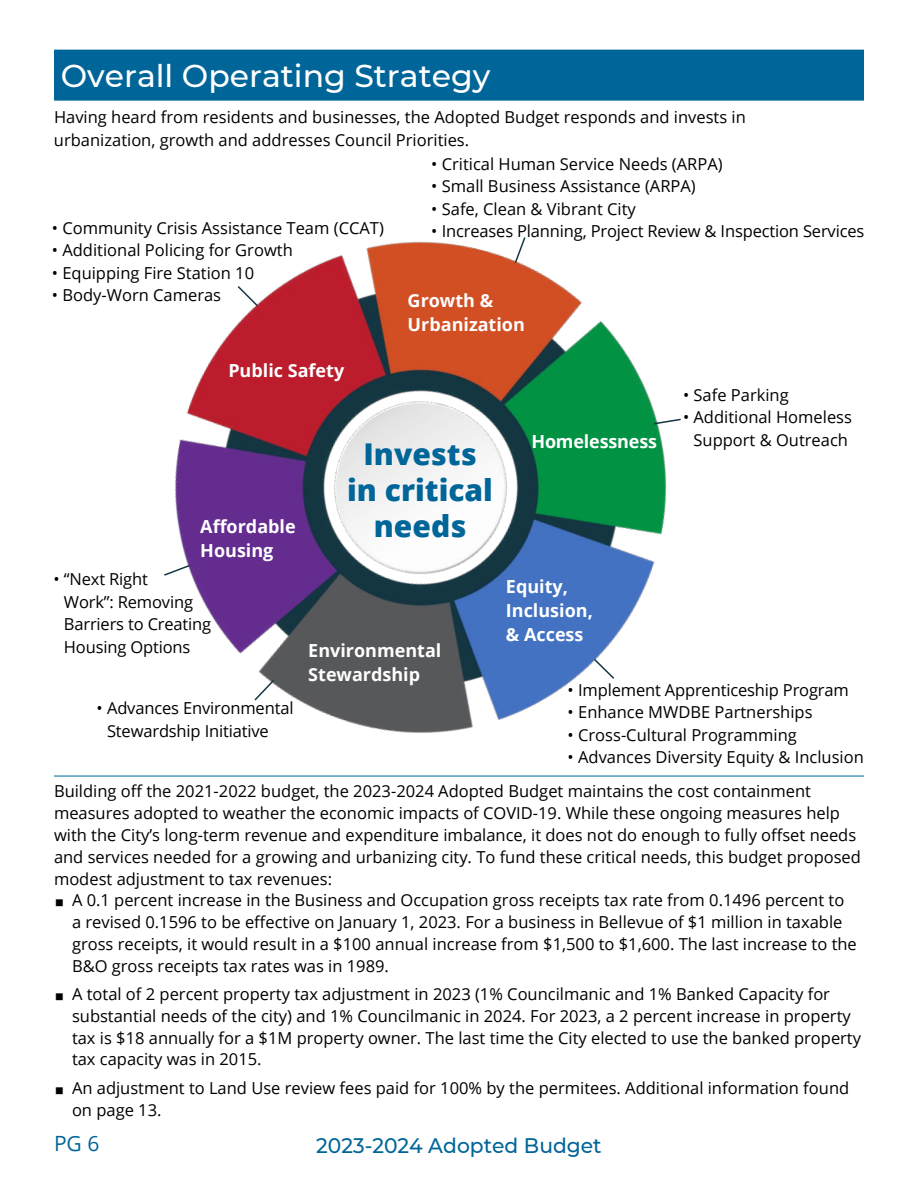
<style>
.page{position:relative;width:918px;height:1188px;background:#fff}
.page>*{position:absolute;margin:0;border:0;box-sizing:border-box;transform-origin:0 0}
.overall_text{font:500 31.5px "Montserrat";color:#fff}
.numbers_in_panview{font:800 30px "Open Sans";color:#006598}
.t1{font:500 21px "Montserrat";color:#006598}
.t2{font:21px "Open Sans";color:#006598}
.white_label{font:700 18px/24px "Open Sans";color:#fff}
.overall_text-2{font:16.5px/22.5px "Open Sans";color:#000}
.s1{font-style:inherit}
</style>
<div class="page">
<div style="left:54px;top:50px;width:810px;height:51px;background:#006598"></div>
<img style="left:175px;top:241px;width:492px;height:492px">
<svg style="left:236px;top:284px;width:23px;height:24px"></svg>
<svg style="left:164px;top:564px;width:28px;height:13px"></svg>
<svg style="left:592px;top:657px;width:24px;height:23px"></svg>
<svg style="left:253px;top:678px;width:23px;height:24px"></svg>
<svg style="left:513px;top:237px;width:14px;height:28px"></svg>
<svg style="left:652px;top:418px;width:29px;height:7px"></svg>
<hr style="left:54px;top:775px;width:810px;height:2px;background:#4e9ebc">
<p class="overall_text" style="left:61px;top:54px;width:431px">Overall Operating Strategy</p>
<p class="overall_text-2" style="left:54px;top:105px;width:693px">Having heard from residents and businesses, the <span class="s1">Adopted</span> Budget responds and invests in urbanization, growth and addresses Council Priorities.</p>
<p class="overall_text-2" style="left:52px;top:216px;width:334px">• Community Crisis Assistance Team (CCAT)</p>
<p class="overall_text-2" style="left:52px;top:239px;width:242px">• Additional Policing for Growth</p>
<p class="overall_text-2" style="left:52px;top:261px;width:204px">• Equipping Fire Station 10</p>
<p class="overall_text-2" style="left:52px;top:284px;width:171px">• Body-Worn Cameras</p>
<p class="white_label" style="left:228px;top:358px;width:117px">Public Safety</p>
<p class="overall_text-2" style="left:431px;top:152px;width:293px">• Critical Human Service Needs (ARPA)</p>
<p class="overall_text-2" style="left:431px;top:175px;width:266px">• Small Business Assistance (ARPA)</p>
<p class="overall_text-2" style="left:431px;top:197px;width:206px">• Safe, Clean &amp; Vibrant City</p>
<p class="overall_text-2" style="left:431px;top:220px;width:435px">• Increases Planning, Project Review &amp; Inspection Services</p>
<p class="white_label" style="left:408px;top:288px;width:87px">Growth &amp;</p>
<p class="white_label" style="left:408px;top:312px;width:119px">Urbanization</p>
<p class="white_label" style="left:200px;top:514px;width:97px">Affordable</p>
<p class="white_label" style="left:200px;top:538px;width:75px">Housing</p>
<p class="overall_text-2" style="left:64px;top:568px;width:149px;text-indent:-10px">• “Next Right<br>Work”: Removing<br>Barriers to Creating<br>Housing Options</p>
<p class="overall_text-2" style="left:107px;top:697px;width:188px;text-indent:-10px">• Advances Environmental<br>Stewardship Initiative</p>
<p class="numbers_in_panview" style="left:364px;top:432px;width:115px">Invests</p>
<p class="numbers_in_panview" style="left:347px;top:468px;width:147px">in critical</p>
<p class="numbers_in_panview" style="left:374px;top:504px;width:94px">needs</p>
<p class="white_label" style="left:308px;top:638px;width:135px">Environmental</p>
<p class="white_label" style="left:308px;top:662px;width:113px">Stewardship</p>
<p class="white_label" style="left:531px;top:429px;width:127px">Homelessness</p>
<p class="overall_text-2" style="left:683px;top:383px;width:107px">• Safe Parking</p>
<p class="overall_text-2" style="left:683px;top:405px;width:170px;text-align:center">• Additional Homeless<br>Support &amp; Outreach</p>
<p class="white_label" style="left:506px;top:574px;width:88px">Equity,<br>Inclusion, &amp; Access</p>
<p class="overall_text-2" style="left:568px;top:678px;width:283px">• Implement Apprenticeship Program</p>
<p class="overall_text-2" style="left:568px;top:701px;width:246px">• Enhance MWDBE Partnerships</p>
<p class="overall_text-2" style="left:568px;top:723px;width:231px">• Cross-Cultural Programming</p>
<p class="overall_text-2" style="left:568px;top:746px;width:298px">• Advances Diversity Equity &amp; Inclusion</p>
<p class="overall_text-2" style="left:54px;top:779px;width:809px;line-height:21.9px">Building off the 2021-2022 budget, the 2023-2024 <span class="s1">Adopted</span> Budget maintains the cost containment measures adopted to weather the economic impacts of COVID-19. While these ongoing measures help with the City’s long-term revenue and expenditure imbalance, it does not do enough to fully offset needs and services needed for a growing and urbanizing city. To fund these critical needs, this budget proposed modest adjustment to tax revenues:</p>
<p class="overall_text-2" style="left:72px;top:889px;width:786px;line-height:21.8px;text-indent:-18px">◼ A 0.1 percent increase in the Business and Occupation gross receipts tax rate from 0.1496 percent to a revised 0.1596 to be effective on January 1, 2023. For a business in Bellevue of $1 million in taxable gross receipts, it would result in a $100 annual increase from $1,500 to $1,600. The last increase to the B&amp;O gross receipts tax rates was in 1989.</p>
<p class="overall_text-2" style="left:72px;top:983px;width:791px;line-height:21.8px;text-indent:-18px">◼ A total of 2 percent property tax adjustment in 2023 (1% Councilmanic and 1% Banked Capacity for substantial needs of the city) and 1% Councilmanic in 2024. For 2023, a 2 percent increase in property tax is $18 annually for a $1M property owner. The last time the City elected to use the banked property tax capacity was in 2015.</p>
<p class="overall_text-2" style="left:72px;top:1076px;width:779px;text-indent:-18px">◼ An adjustment to Land Use review fees paid for 100% by the permitees. Additional information found on page 13.</p>
<p class="t2" style="left:54px;top:1129px;width:47px">PG 6</p>
<p class="t1" style="left:316px;top:1130px;width:287px">2023-2024 Adopted Budget</p>
</div>
